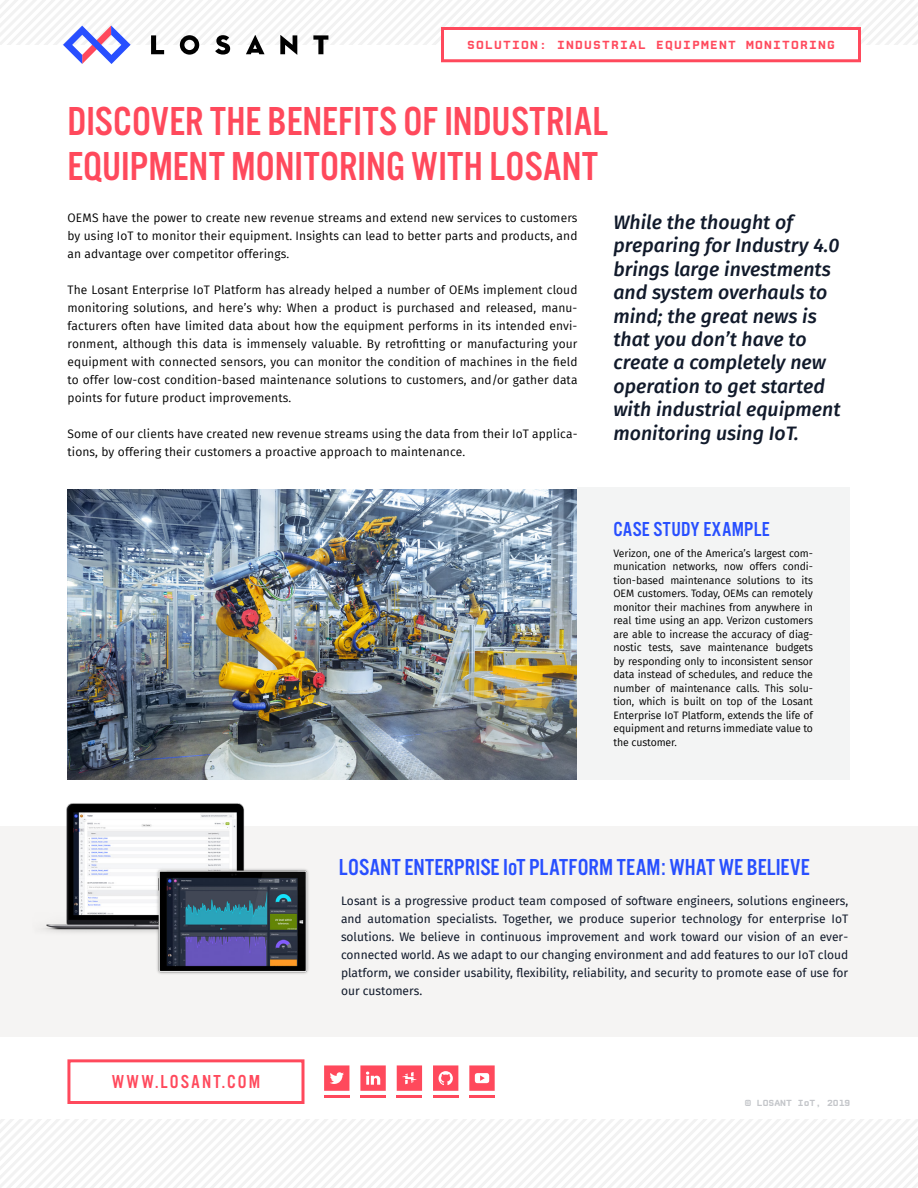
<style>
.page{position:relative;width:918px;height:1188px;background:#fff}
.page>*{position:absolute;margin:0;border:0;box-sizing:border-box;transform-origin:0 0}
.t1{font:42px/45px "Alternate Got No 3 D";color:#ff495c}
.t2{font:24px "Alternate Got No 3 D";letter-spacing:.005em;color:#284fff}
.t3{font:21px "Alternate Got No 3 D";letter-spacing:.01em;color:#284fff}
.t4{font:italic 500 19.5px/23.4px "Fira Sans";color:#111a2b}
.t5{font:19.5px "Alternate Got No 3 D";letter-spacing:.11em;color:#ff495c}
.t6{font:12px/18px "Fira Sans";letter-spacing:.01em;color:#000;text-align:justify}
.t7{font:12px/18px "Fira Sans";color:#111a2b;text-align:justify}
.t8{font:700 12px "CP Mono v 07";letter-spacing:.1em;color:#ff495c}
.t9{font:10.5px/13.5px "Fira Sans";letter-spacing:-.01em;color:#000;text-align:justify}
.t10{font:700 9px "CP Mono v 07";color:#c4c6ca}
</style>
<div class="page">
<svg style="left:0;top:0;width:918px;height:64px"></svg>
<img style="left:68px;top:489px;width:510px;height:291px">
<div style="left:578px;top:488px;width:272px;height:292px;background:#f3f4f4"></div>
<div style="left:0;top:826px;width:918px;height:211px;background:#f5f4f3"></div>
<img style="left:43px;top:803px;width:266px;height:171px">
<svg style="left:0;top:1120px;width:918px;height:67px"></svg>
<div style="left:324px;top:1065px;width:25px;height:26px;background:#ff495c"></div>
<svg style="left:330px;top:1072px;width:14px;height:12px"></svg>
<hr style="left:324px;top:1095px;width:26px;height:3px;background:#ff495c">
<div style="left:360px;top:1065px;width:26px;height:26px;background:#ff495c"></div>
<svg style="left:366px;top:1072px;width:14px;height:13px"></svg>
<hr style="left:360px;top:1095px;width:26px;height:3px;background:#ff495c">
<div style="left:469px;top:1065px;width:26px;height:26px;background:#ff495c"></div>
<svg style="left:475px;top:1073px;width:14px;height:10px"></svg>
<hr style="left:469px;top:1095px;width:26px;height:3px;background:#ff495c">
<div style="left:433px;top:1065px;width:25px;height:26px;background:#ff495c"></div>
<hr style="left:433px;top:1095px;width:25px;height:3px;background:#ff495c">
<svg style="left:439px;top:1071px;width:14px;height:14px"></svg>
<div style="left:397px;top:1065px;width:25px;height:26px;background:#ff495c"></div>
<hr style="left:397px;top:1095px;width:25px;height:3px;background:#ff495c">
<svg style="left:402px;top:1072px;width:15px;height:12px"></svg>
<div style="left:67px;top:1059px;width:237px;height:45px;border:3px solid #ff495c"></div>
<p class="t8" style="left:467px;top:38px;width:369px">SOLUTION: INDUSTRIAL EQUIPMENT MONITORING</p>
<h1 class="t1" style="left:67px;top:100px;width:542px">DISCOVER THE BENEFITS OF INDUSTRIAL<br>EQUIPMENT MONITORING WITH LOSANT</h1>
<p class="t6" style="left:68px;top:209px;width:512px">OEMS have the power to create new revenue streams and extend new services to customers by using IoT to monitor their equipment. Insights can lead to better parts and products, and an advantage over competitor offerings.</p>
<p class="t6" style="left:68px;top:281px;width:512px">The Losant Enterprise IoT Platform has already helped a number of OEMs implement cloud monitoring solutions, and here’s why: When a product is purchased and released, manu&shy;facturers often have limited data about how the equipment performs in its intended envi&shy;ronment, although this data is immensely valuable. By retrofitting or manufacturing your equipment with connected sensors, you can monitor the condition of machines in the field to offer low-cost condition-based maintenance solutions to customers, and/or gather data points for future product improvements.</p>
<p class="t6" style="left:68px;top:425px;width:512px">Some of our clients have created new revenue streams using the data from their IoT applica&shy;tions, by offering their customers a proactive approach to maintenance.</p>
<p class="t4" style="left:614px;top:209px;width:229px">While the thought of preparing for Industry 4.0 brings large investments and system overhauls to mind; the great news is that you don’t have to create a completely new operation to get started with industrial equipment monitoring using IoT.</p>
<h3 class="t3" style="left:614px;top:518px;width:158px">CASE STUDY EXAMPLE</h3>
<p class="t9" style="left:614px;top:546px;width:201px">Verizon, one of the America’s largest com&shy;munication networks, now offers condi&shy;tion-based maintenance solutions to its OEM customers. Today, OEMs can remotely monitor their machines from anywhere in real time using an app. Verizon customers are able to increase the accuracy of diag&shy;nostic tests, save maintenance budgets by responding only to inconsistent sensor data instead of schedules, and reduce the number of maintenance calls. This solu&shy;tion, which is built on top of the Losant Enterprise IoT Platform, extends the life of equipment and returns immediate value to the customer.</p>
<h2 class="t2" style="left:339px;top:855px;width:472px">LOSANT ENTERPRISE IoT PLATFORM TEAM: WHAT WE BELIEVE</h2>
<h3 class="t5" style="left:112px;top:1071px;width:150px">WWW.LOSANT.COM</h3>
<p class="t7" style="left:341px;top:892px;width:509px">Losant is a progressive product team composed of software engineers, solutions engineers, and automation specialists. Together, we produce superior technology for enterprise IoT solutions. We believe in continuous improvement and work toward our vision of an ever&shy;connected world. As we adapt to our changing environment and add features to our IoT cloud platform, we consider usability, flexibility, reliability, and security to promote ease of use for our customers.</p>
<p class="t10" style="left:745px;top:1097px;width:107px">© LOSANT IoT, 2019</p>
</div>
